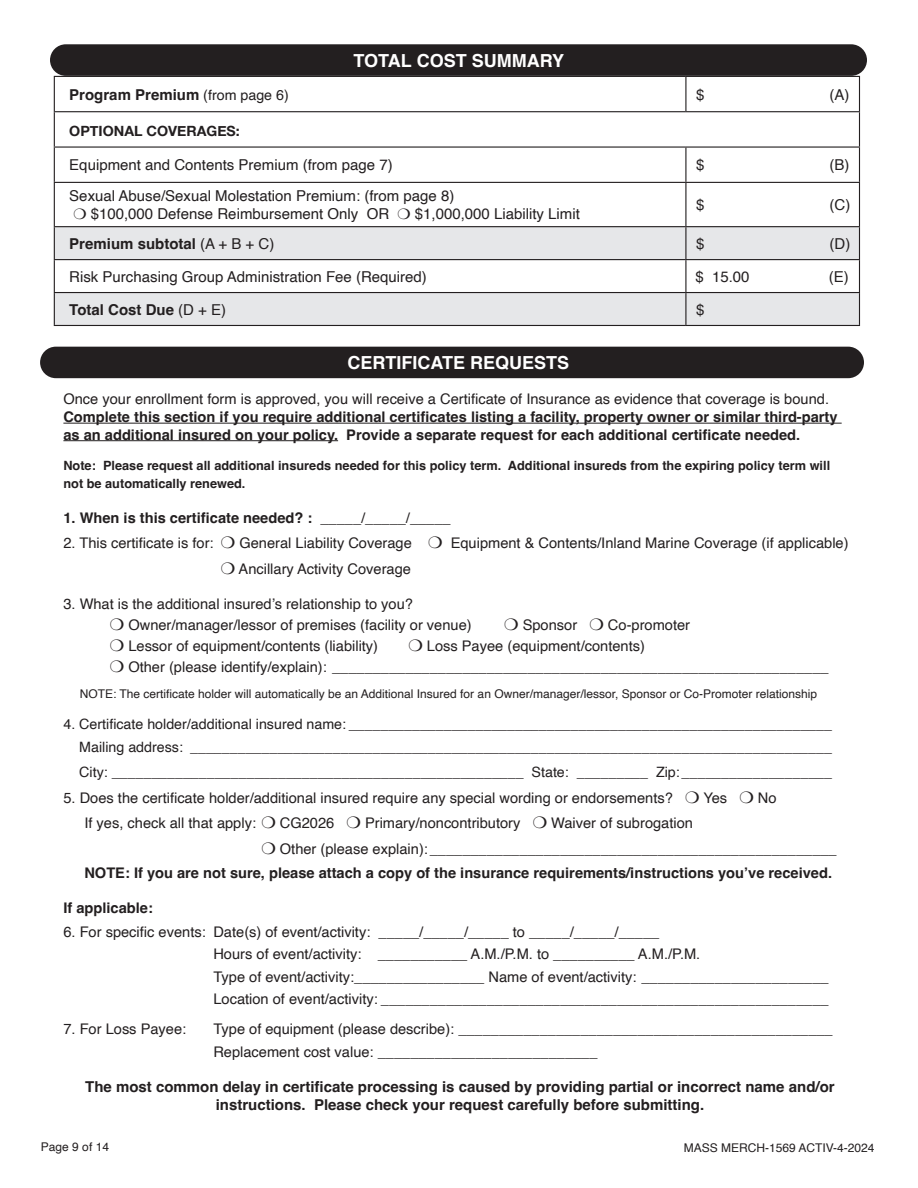
<style>
.page{position:relative;width:918px;height:1188px;background:#fff}
.page>*{position:absolute;margin:0;border:0;box-sizing:border-box;transform-origin:0 0}
.t1{font:700 18px "Helvetica";color:#fff}
.t2{font:15px/18px "Helvetica";color:#231f20}
.t3{font:700 15px/18px "Helvetica";color:#231f20;text-align:center}
.t4{font:14.7px/22.5px "Helvetica";color:#231f20}
.t5{font:700 14.7px/17.5px "Helvetica";color:#231f20}
.t6{font:14.25px/22.5px "Helvetica";color:#231f20;text-align:right}
.t7{font:700 14.1px "Helvetica Neue";color:#231f20}
.t8{font:700 12.75px/17.5px "Helvetica";color:#231f20}
.t9{font:12px "Helvetica";color:#231f20}
.s1{font-weight:400;font-size:14.25px}
.s2{font-weight:400}
</style>
<div class="page">
<svg style="left:55px;top:227px;width:804px;height:98px;fill:#e6e7e9"></svg>
<hr style="left:54px;top:76px;width:632px;height:1px;background:#231f20">
<hr style="left:54px;top:77px;width:1px;height:34px;background:#231f20">
<hr style="left:686px;top:76px;width:174px;height:1px;background:#231f20">
<hr style="left:685px;top:77px;width:1px;height:34px;background:#231f20">
<hr style="left:859px;top:77px;width:1px;height:34px;background:#231f20">
<hr style="left:54px;top:111px;width:632px;height:1px;background:#231f20">
<hr style="left:54px;top:112px;width:1px;height:34px;background:#231f20">
<hr style="left:686px;top:111px;width:174px;height:1px;background:#231f20">
<hr style="left:859px;top:112px;width:1px;height:34px;background:#231f20">
<hr style="left:54px;top:146px;width:632px;height:2px;background:#231f20">
<hr style="left:54px;top:148px;width:1px;height:34px;background:#231f20">
<hr style="left:686px;top:146px;width:174px;height:2px;background:#231f20">
<hr style="left:685px;top:148px;width:1px;height:34px;background:#231f20">
<hr style="left:859px;top:148px;width:1px;height:34px;background:#231f20">
<hr style="left:54px;top:182px;width:632px;height:1px;background:#231f20">
<hr style="left:54px;top:183px;width:1px;height:43px;background:#231f20">
<hr style="left:686px;top:182px;width:174px;height:1px;background:#231f20">
<hr style="left:685px;top:183px;width:1px;height:43px;background:#231f20">
<hr style="left:859px;top:183px;width:1px;height:43px;background:#231f20">
<hr style="left:54px;top:226px;width:632px;height:1px;background:#231f20">
<hr style="left:54px;top:227px;width:1px;height:32px;background:#231f20">
<hr style="left:686px;top:226px;width:174px;height:1px;background:#231f20">
<hr style="left:685px;top:227px;width:1px;height:32px;background:#231f20">
<hr style="left:859px;top:227px;width:1px;height:32px;background:#231f20">
<hr style="left:54px;top:259px;width:632px;height:1px;background:#231f20">
<hr style="left:54px;top:260px;width:1px;height:32px;background:#231f20">
<hr style="left:686px;top:259px;width:174px;height:1px;background:#231f20">
<hr style="left:685px;top:260px;width:1px;height:32px;background:#231f20">
<hr style="left:859px;top:260px;width:1px;height:32px;background:#231f20">
<hr style="left:54px;top:292px;width:632px;height:1px;background:#231f20">
<hr style="left:54px;top:293px;width:1px;height:32px;background:#231f20">
<hr style="left:686px;top:292px;width:174px;height:1px;background:#231f20">
<hr style="left:685px;top:293px;width:1px;height:32px;background:#231f20">
<hr style="left:859px;top:293px;width:1px;height:32px;background:#231f20">
<hr style="left:54px;top:325px;width:632px;height:1px;background:#231f20">
<hr style="left:686px;top:325px;width:174px;height:1px;background:#231f20">
<div style="left:50px;top:44px;width:817px;height:32px;background:#231f20;border-radius:16px"></div>
<div style="left:40px;top:347px;width:824px;height:31px;background:#231f20;border-radius:16px"></div>
<hr style="left:63px;top:423px;width:779px;height:1px;background:#231f20">
<hr style="left:63px;top:440px;width:275px;height:1px;background:#231f20">
<p class="t1" style="left:354px;top:49px;width:212px">TOTAL COST SUMMARY</p>
<p class="t3" style="left:69px;top:87px;width:221px">Program Premium <span class="s1">(from page 6)</span></p>
<p class="t2" style="left:696px;top:86px;width:10px">$</p>
<p class="t2" style="left:830px;top:86px;width:21px">(A)</p>
<p class="t7" style="left:69px;top:120px;width:172px">OPTIONAL COVERAGES:</p>
<p class="t2" style="left:69px;top:157px;width:325px">Equipment and Contents Premium (from page 7)</p>
<p class="t2" style="left:696px;top:157px;width:10px">$</p>
<p class="t2" style="left:830px;top:157px;width:21px">(B)</p>
<p class="t2" style="left:91px;top:187px;width:365px;text-indent:-21px">Sexual Abuse/Sexual Molestation Premium: (from page 8) $100,000 Defense Reimbursement Only OR</p>
<p class="t2" style="left:696px;top:196px;width:10px">$</p>
<p class="t2" style="left:830px;top:196px;width:22px">(C)</p>
<p class="t2" style="left:415px;top:205px;width:167px">$1,000,000 Liability Limit</p>
<p class="t3" style="left:69px;top:236px;width:207px">Premium subtotal <span class="s2">(A + B + C)</span></p>
<p class="t2" style="left:696px;top:235px;width:10px">$</p>
<p class="t2" style="left:830px;top:235px;width:22px">(D)</p>
<p class="t2" style="left:69px;top:268px;width:359px">Risk Purchasing Group Administration Fee (Required)</p>
<p class="t2" style="left:695px;top:268px;width:56px">$ 15.00</p>
<p class="t2" style="left:829px;top:268px;width:21px">(E)</p>
<p class="t3" style="left:69px;top:302px;width:158px">Total Cost Due <span class="s2">(D + E)</span></p>
<p class="t2" style="left:696px;top:301px;width:10px">$</p>
<p class="t1" style="left:347px;top:351px;width:223px">CERTIFICATE REQUESTS</p>
<p class="t4" style="left:63px;top:389px;width:767px">Once your enrollment form is approved, you will receive a Certificate of Insurance as evidence that coverage is bound.</p>
<p class="t5" style="left:63px;top:410px;width:776px">Complete this section if you require additional certificates listing a facility, property owner or similar third-party as an additional insured on your policy. Provide a separate request for each additional certificate needed.</p>
<p class="t8" style="left:63px;top:458px;width:768px">Note: Please request all additional insureds needed for this policy term. Additional insureds from the expiring policy term will not be automatically renewed.</p>
<p class="t5" style="left:63px;top:511px;width:389px">1. When is this certificate needed? : <span class="s2">_____/_____/_____</span></p>
<p class="t4" style="left:63px;top:532px;width:152px">2. This certificate is for:</p>
<p class="t4" style="left:239px;top:532px;width:174px">General Liability Coverage</p>
<p class="t4" style="left:451px;top:532px;width:399px">Equipment &amp; Contents/Inland Marine Coverage (if applicable)</p>
<p class="t4" style="left:239px;top:558px;width:174px">Ancillary Activity Coverage</p>
<p class="t4" style="left:128px;top:594px;width:345px;line-height:21px;text-indent:-65px">3. What is the additional insured’s relationship to you?<br>Owner/manager/lessor of premises (facility or venue)</p>
<p class="t4" style="left:523px;top:614px;width:56px">Sponsor</p>
<p class="t4" style="left:608px;top:614px;width:84px">Co-promoter</p>
<p class="t4" style="left:128px;top:636px;width:702px;line-height:21px;text-indent:299px">Loss Payee (equipment/contents)<br>Other (please identify/explain): _____________________________________________________________</p>
<p class="t9" style="left:80px;top:684px;width:739px">NOTE: The certificate holder will automatically be an Additional Insured for an Owner/manager/lessor, Sponsor or Co-Promoter relationship</p>
<p class="t6" style="left:63px;top:713px;width:770px">4. Certificate holder/additional insured name: _____________________________________________________________<br>Mailing address: _________________________________________________________________________________</p>
<p class="t6" style="left:79px;top:761px;width:754px">City: ____________________________________________________ State: _________ Zip:___________________</p>
<p class="t4" style="left:63px;top:787px;width:611px">5. Does the certificate holder/additional insured require any special wording or endorsements?</p>
<p class="t4" style="left:703px;top:787px;width:25px">Yes</p>
<p class="t4" style="left:758px;top:787px;width:20px">No</p>
<p class="t4" style="left:84px;top:812px;width:173px">If yes, check all that apply:</p>
<p class="t4" style="left:280px;top:812px;width:56px">CG2026</p>
<p class="t4" style="left:365px;top:812px;width:157px">Primary/noncontributory</p>
<p class="t4" style="left:128px;top:635px;width:251px">Lessor of equipment/contents (liability)</p>
<p class="t4" style="left:280px;top:811px;width:558px;line-height:25.5px;text-indent:271px">Waiver of subrogation<br>Other (please explain):__________________________________________________</p>
<p class="t5" style="left:84px;top:865px;width:749px">NOTE: If you are not sure, please attach a copy of the insurance requirements/instructions you’ve received.</p>
<p class="t5" style="left:63px;top:900px;width:91px">If applicable:</p>
<p class="t4" style="left:213px;top:921px;width:617px;text-indent:-150px">6. For specific events: Date(s) of event/activity: _____/_____/_____ to _____/_____/_____<br>Hours of event/activity: ___________ A.M./P.M. to __________ A.M./P.M.<br>Type of event/activity:________________ Name of event/activity: _______________________ Location of event/activity: _______________________________________________________</p>
<p class="t4" style="left:63px;top:1018px;width:124px">7. For Loss Payee:</p>
<p class="t4" style="left:213px;top:1018px;width:621px">Type of equipment (please describe): ______________________________________________<br>Replacement cost value: ___________________________</p>
<p class="t3" style="left:85px;top:1080px;width:751px">The most common delay in certificate processing is caused by providing partial or incorrect name and/or instructions. Please check your request carefully before submitting.</p>
<p class="t9" style="left:41px;top:1138px;width:70px">Page 9 of 14</p>
<p class="t9" style="left:684px;top:1139px;width:192px">MASS MERCH-1569 ACTIV-4-2024</p>
</div>
